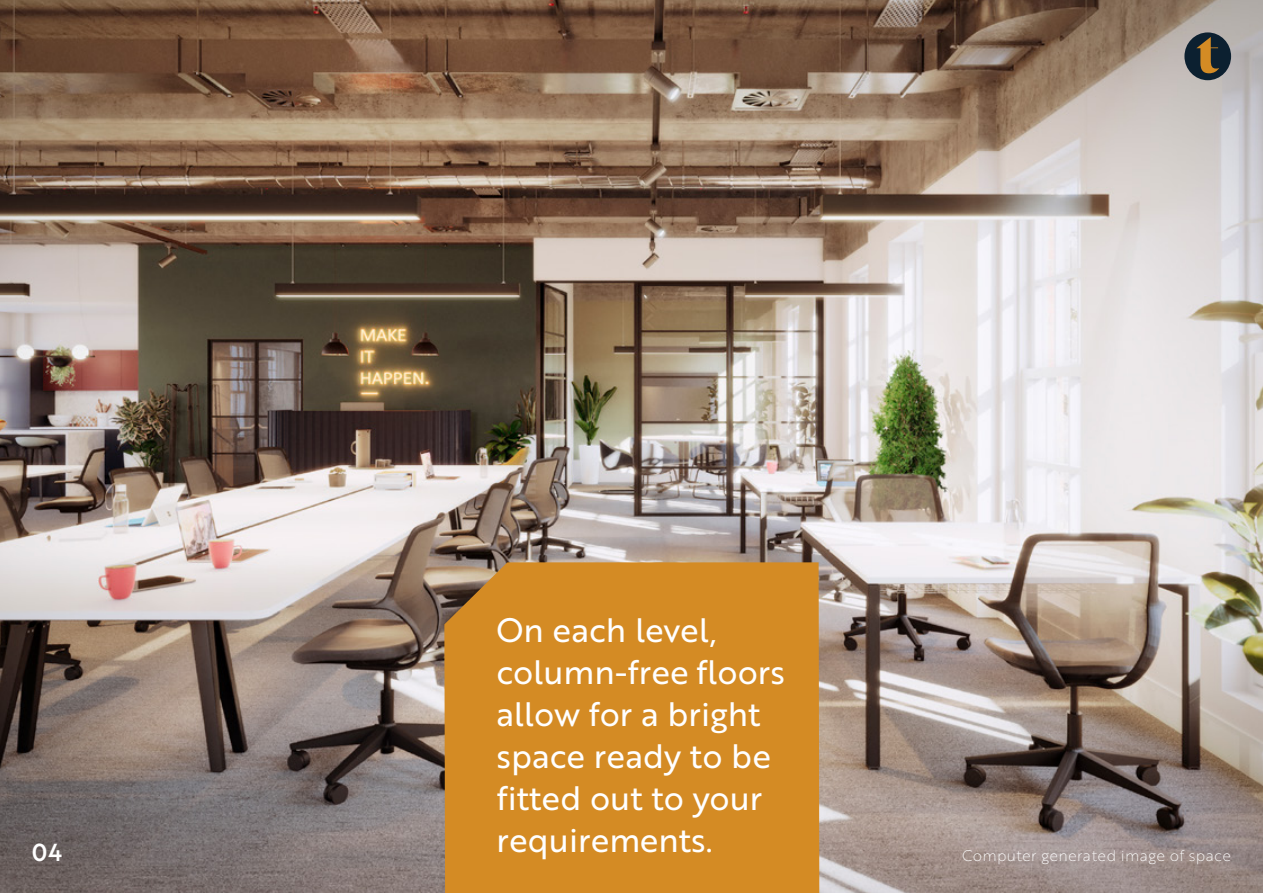
<style>
.page{position:relative;width:1263px;height:893px;background:#fff}
.page>*{position:absolute;margin:0;border:0;box-sizing:border-box;transform-origin:0 0}
.t1{font:33px/42px "Brother 1816 Regular";color:#fff}
.t2{font:24px "Brother 1816 Medium";color:#fff}
.t3{font:15px "Brother 1816 Thin";letter-spacing:.02em;color:#fff}
</style>
<div class="page">
<img style="left:0;top:0;width:1263px;height:893px">
<div style="left:444px;top:562px;width:375px;height:331px;background:#d48b24"></div>
<div style="left:1184px;top:32px;width:47px;height:48px;background:#0c2030;border-radius:50%"></div>
<svg style="left:1196px;top:37px;width:23px;height:36px"></svg>
<p class="t2" style="left:32px;top:834px;width:32px">04</p>
<p class="t1" style="left:496px;top:608px;width:290px">On each level, column-free floors allow for a bright space ready to be fitted out to your requirements.</p>
<p class="t3" style="left:962px;top:845px;width:270px">Computer generated image of space</p>
</div>
